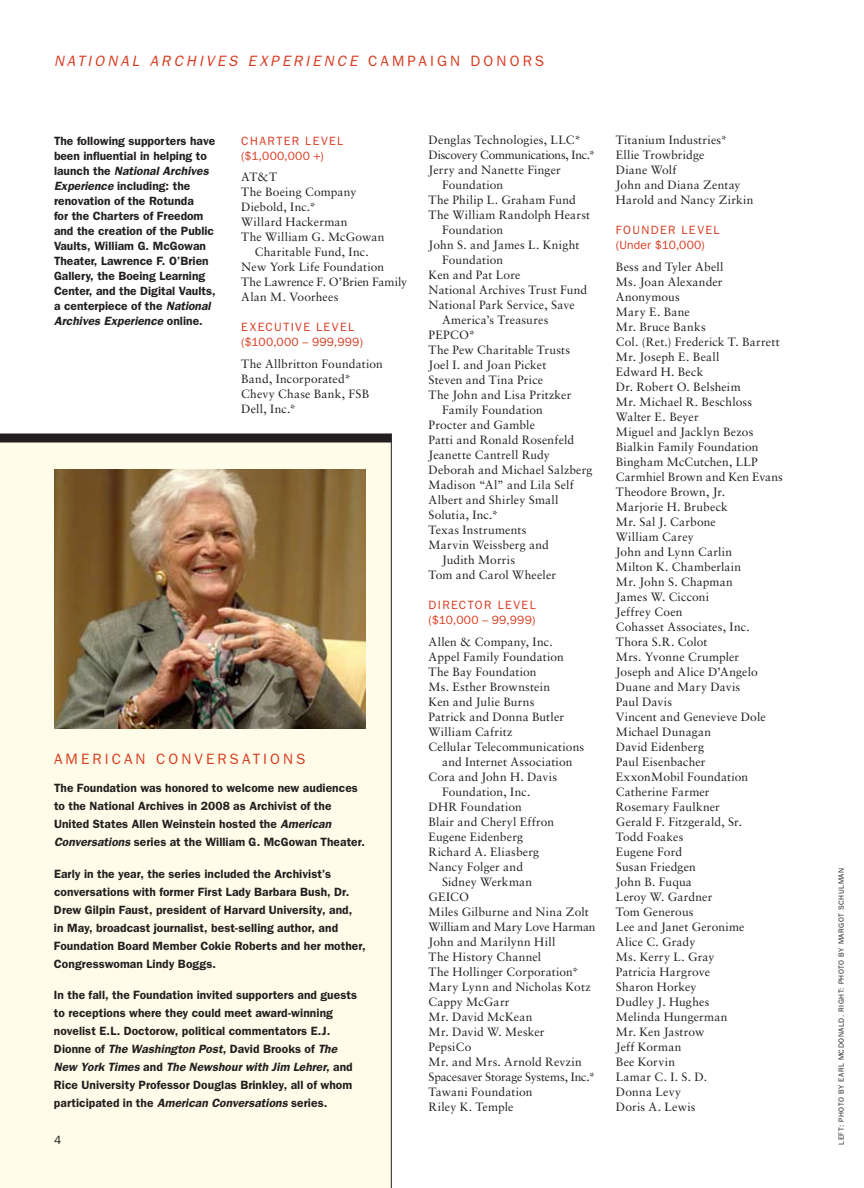
<style>
.page{position:relative;width:864px;height:1188px;background:#fff}
.page>*{position:absolute;margin:0;border:0;box-sizing:border-box;transform-origin:0 0}
.t1{font:italic 15px "Franklin Gothic";letter-spacing:.2em;color:#d93b20}
.t2{font:15px "Franklin Gothic";letter-spacing:.205em;color:#d93b20}
.t3{font:12px/15px "Sabon";letter-spacing:.015em;color:#231f20}
.t4{font:600 12px/18px "Franklin Gothic";letter-spacing:.005em;color:#231f20}
.t5{font:12px/15px "Franklin Gothic";letter-spacing:.11em;color:#d93b20}
.t6{font:12px/15px "Franklin Gothic";letter-spacing:.09em;color:#d93b20}
.t7{font:12px "Sabon";letter-spacing:-.015em;color:#231f20}
.t8{font:12px "Sabon";letter-spacing:-.02em;color:#231f20}
.t9{font:12px "Sabon";letter-spacing:-.005em;color:#231f20}
.t10{font:12px/15px "Franklin Gothic";letter-spacing:.025em;color:#d93b20}
.t11{font:12px "Franklin Gothic";color:#231f20}
.t12{font:7.5px "Franklin Gothic";letter-spacing:.075em;color:#231f20}
.s1{font-style:normal}
.s2{font-style:italic}
</style>
<div class="page">
<div style="left:0;top:434px;width:392px;height:754px;background:#fffde9"></div>
<hr style="left:391px;top:434px;width:1px;height:754px;background:#231f20">
<div style="left:0;top:434px;width:392px;height:8px;background:#231f20"></div>
<img style="left:54px;top:470px;width:312px;height:259px">
<p class="t1" style="left:54px;top:52px;width:395px">NATION AL ARCHIVES EXPERIEN CE <span class="s1">CAM PAIGN</span></p>
<p class="t2" style="left:471px;top:52px;width:75px">DON ORS</p>
<p class="t4" style="left:54px;top:133px;width:163px;line-height:15px">The following supporters have been influential in helping to launch the <span class="s2">National Archives<br>Experience</span> including: the renovation of the Rotunda<br>for the Charters of Freedom and the creation of the Public<br>Vaults, William G. McGowan<br>Theater, Lawrence F. O’Brien<br>Gallery, the Boeing Learning<br>Center, and the Digital Vaults, a centerpiece of the <span class="s2">National<br>Archives Experience</span> online.</p>
<p class="t5" style="left:241px;top:133px;width:103px">CHARTER LEVEL ($1,000,000 +)</p>
<p class="t3" style="left:241px;top:170px;width:37px">AT&amp;T</p>
<p class="t3" style="left:241px;top:185px;width:117px">The Boeing Company</p>
<p class="t3" style="left:241px;top:200px;width:76px">Diebold, Inc.*</p>
<p class="t3" style="left:241px;top:215px;width:108px">Willard Hackerman</p>
<p class="t3" style="left:241px;top:230px;width:145px">The William G. McGowan</p>
<p class="t3" style="left:255px;top:245px;width:115px">Charitable Fund, Inc.</p>
<p class="t3" style="left:241px;top:260px;width:145px">New York Life Foundation</p>
<p class="t9" style="left:241px;top:275px;width:167px">The Lawrence F. O’Brien Family</p>
<p class="t3" style="left:241px;top:290px;width:99px">Alan M. Voorhees</p>
<p class="t6" style="left:241px;top:320px;width:123px">E XECUTIVE LEVEL ($100,000 – 999,999)</p>
<p class="t3" style="left:241px;top:356px;width:143px">The Allbritton Foundation<br>Band, Incorporated*<br>Chevy Chase Bank, FSB<br>Dell, Inc.*</p>
<p class="t2" style="left:54px;top:750px;width:253px">AM ERICAN CON VERSATION S</p>
<p class="t4" style="left:54px;top:779px;width:312px">The Foundation was honored to welcome new audiences to the National Archives in 2008 as Archivist of the United States Allen Weinstein hosted the <span class="s2">American Conversations</span> series at the William G. McGowan Theater.</p>
<p class="t4" style="left:54px;top:864px;width:313px">Early in the year, the series included the Archivist’s conversations with former First Lady Barbara Bush, Dr.<br>Drew Gilpin Faust, president of Harvard University, and,<br>in May, broadcast journalist, best-selling author, and Foundation Board Member Cokie Roberts and her mother, Congresswoman Lindy Boggs.</p>
<p class="t4" style="left:54px;top:986px;width:305px">In the fall, the Foundation invited supporters and guests to receptions where they could meet award-winning novelist E.L. Doctorow, political commentators E.J.<br>Dionne of <span class="s2">The Washington Post</span>, David Brooks of <span class="s2">The New York Times</span> and <span class="s2">The Newshour with Jim Lehrer</span>, and Rice University Professor Douglas Brinkley, all of whom participated in the <span class="s2">American Conversations</span> series.</p>
<p class="t11" style="left:54px;top:1133px;width:9px">4</p>
<p class="t3" style="left:429px;top:132px;width:154px">Denglas Technologies, LLC*</p>
<p class="t8" style="left:429px;top:148px;width:169px">Discovery Communications, Inc.*</p>
<p class="t3" style="left:429px;top:162px;width:134px">Jerry and Nanette Finger</p>
<p class="t3" style="left:442px;top:177px;width:63px">Foundation</p>
<p class="t3" style="left:429px;top:192px;width:149px">The Philip L. Graham Fund</p>
<p class="t3" style="left:429px;top:207px;width:163px">The William Randolph Hearst</p>
<p class="t3" style="left:442px;top:222px;width:63px">Foundation</p>
<p class="t3" style="left:429px;top:237px;width:152px">John S. and James L. Knight</p>
<p class="t3" style="left:442px;top:252px;width:63px">Foundation</p>
<p class="t3" style="left:429px;top:267px;width:93px">Ken and Pat Lore</p>
<p class="t3" style="left:429px;top:282px;width:160px">National Archives Trust Fund</p>
<p class="t3" style="left:429px;top:297px;width:148px">National Park Service, Save</p>
<p class="t3" style="left:442px;top:312px;width:108px">America’s Treasures</p>
<p class="t3" style="left:429px;top:327px;width:49px">PEPCO*</p>
<p class="t3" style="left:429px;top:342px;width:143px">The Pew Charitable Trusts</p>
<p class="t3" style="left:429px;top:357px;width:119px">Joel I. and Joan Picket</p>
<p class="t3" style="left:429px;top:372px;width:116px">Steven and Tina Price</p>
<p class="t3" style="left:429px;top:387px;width:144px">The John and Lisa Pritzker</p>
<p class="t3" style="left:442px;top:402px;width:102px">Family Foundation</p>
<p class="t3" style="left:429px;top:417px;width:108px">Procter and Gamble</p>
<p class="t3" style="left:429px;top:432px;width:147px">Patti and Ronald Rosenfeld</p>
<p class="t3" style="left:429px;top:447px;width:123px">Jeanette Cantrell Rudy</p>
<p class="t3" style="left:429px;top:462px;width:166px">Deborah and Michael Salzberg</p>
<p class="t3" style="left:429px;top:477px;width:147px">Madison “Al” and Lila Self</p>
<p class="t3" style="left:429px;top:492px;width:131px">Albert and Shirley Small</p>
<p class="t3" style="left:429px;top:507px;width:71px">Solutia, Inc.*</p>
<p class="t3" style="left:429px;top:522px;width:99px">Texas Instruments</p>
<p class="t3" style="left:429px;top:537px;width:122px">Marvin Weissberg and</p>
<p class="t3" style="left:442px;top:552px;width:75px">Judith Morris</p>
<p class="t3" style="left:429px;top:567px;width:129px">Tom and Carol Wheeler</p>
<p class="t5" style="left:429px;top:597px;width:109px">DIRECTOR LEVEL ($10,000 – 99,999)</p>
<p class="t3" style="left:429px;top:634px;width:126px">Allen &amp; Company, Inc.</p>
<p class="t3" style="left:429px;top:649px;width:137px">Appel Family Foundation</p>
<p class="t3" style="left:429px;top:664px;width:109px">The Bay Foundation</p>
<p class="t3" style="left:429px;top:679px;width:123px">Ms. Esther Brownstein</p>
<p class="t3" style="left:429px;top:694px;width:107px">Ken and Julie Burns</p>
<p class="t3" style="left:429px;top:709px;width:137px">Patrick and Donna Butler</p>
<p class="t3" style="left:429px;top:724px;width:85px">William Cafritz</p>
<p class="t3" style="left:429px;top:739px;width:157px">Cellular Telecommunications</p>
<p class="t3" style="left:442px;top:754px;width:132px">and Internet Association</p>
<p class="t3" style="left:429px;top:769px;width:130px">Cora and John H. Davis</p>
<p class="t3" style="left:442px;top:784px;width:90px">Foundation, Inc.</p>
<p class="t3" style="left:429px;top:799px;width:95px">DHR Foundation</p>
<p class="t3" style="left:429px;top:814px;width:127px">Blair and Cheryl Effron</p>
<p class="t3" style="left:429px;top:829px;width:96px">Eugene Eidenberg</p>
<p class="t3" style="left:429px;top:844px;width:112px">Richard A. Eliasberg</p>
<p class="t3" style="left:429px;top:859px;width:96px">Nancy Folger and</p>
<p class="t3" style="left:442px;top:874px;width:92px">Sidney Werkman</p>
<p class="t3" style="left:429px;top:889px;width:42px">GEICO</p>
<p class="t3" style="left:429px;top:904px;width:162px">Miles Gilburne and Nina Zolt</p>
<p class="t3" style="left:429px;top:919px;width:169px">William and Mary Love Harman</p>
<p class="t3" style="left:429px;top:934px;width:128px">John and Marilynn Hill</p>
<p class="t3" style="left:429px;top:949px;width:114px">The History Channel</p>
<p class="t3" style="left:429px;top:964px;width:152px">The Hollinger Corporation*</p>
<p class="t3" style="left:429px;top:979px;width:164px">Mary Lynn and Nicholas Kotz</p>
<p class="t3" style="left:429px;top:994px;width:83px">Cappy McGarr</p>
<p class="t3" style="left:429px;top:1009px;width:105px">Mr. David McKean</p>
<p class="t3" style="left:429px;top:1024px;width:118px">Mr. David W. Mesker</p>
<p class="t3" style="left:429px;top:1039px;width:44px">PepsiCo</p>
<p class="t3" style="left:429px;top:1054px;width:155px">Mr. and Mrs. Arnold Revzin</p>
<p class="t7" style="left:429px;top:1070px;width:168px">Spacesaver Storage Systems, Inc.*</p>
<p class="t3" style="left:429px;top:1084px;width:105px">Tawani Foundation</p>
<p class="t3" style="left:429px;top:1099px;width:86px">Riley K. Temple</p>
<p class="t3" style="left:616px;top:132px;width:139px">Titanium Industries*<br>Ellie Trowbridge<br>Diane Wolf<br>John and Diana Zentay<br>Harold and Nancy Zirkin</p>
<p class="t5" style="left:616px;top:222px;width:26px">FOUND</p>
<p class="t10" style="left:616px;top:222px;width:105px;text-indent:44px">ER LEVEL (UNDER $10,000)</p>
<p class="t3" style="left:616px;top:259px;width:169px">Bess and Tyler Abell<br>Ms. Joan Alexander<br>Anonymous<br>Mary E. Bane<br>Mr. Bruce Banks<br>Col. (Ret.) Frederick T. Barrett<br>Mr. Joseph E. Beall<br>Edward H. Beck<br>Dr. Robert O. Belsheim<br>Mr. Michael R. Beschloss<br>Walter E. Beyer<br>Miguel and Jacklyn Bezos<br>Bialkin Family Foundation<br>Bingham McCutchen, LLP<br>Carmhiel Brown and Ken Evans<br>Theodore Brown, Jr.<br>Marjorie H. Brubeck<br>Mr. Sal J. Carbone<br>William Carey<br>John and Lynn Carlin<br>Milton K. Chamberlain<br>Mr. John S. Chapman<br>James W. Cicconi<br>Jeffrey Coen<br>Cohasset Associates, Inc.<br>Thora S.R. Colot<br>Mrs. Yvonne Crumpler<br>Joseph and Alice D’Angelo<br>Duane and Mary Davis<br>Paul Davis<br>Vincent and Genevieve Dole<br>Michael Dunagan<br>David Eidenberg<br>Paul Eisenbacher<br>ExxonMobil Foundation<br>Catherine Farmer<br>Rosemary Faulkner<br>Gerald F. Fitzgerald, Sr.<br>Todd Foakes<br>Eugene Ford<br>Susan Friedgen<br>John B. Fuqua<br>Leroy W. Gardner<br>Tom Generous<br>Lee and Janet Geronime<br>Alice C. Grady<br>Ms. Kerry L. Gray<br>Patricia Hargrove<br>Sharon Horkey<br>Dudley J. Hughes<br>Melinda Hungerman<br>Mr. Ken Jastrow<br>Jeff Korman<br>Bee Korvin<br>Lamar C. I. S. D.<br>Donna Levy<br>Doris A. Lewis</p>
<p class="t12" style="left:837px;top:1145px;width:277px;rotate:-90deg">LEFT: PHOTO BY EARL MCDONALD. RI GHT: PHOTO BY MARGOT SCHU LMAN</p>
</div>
